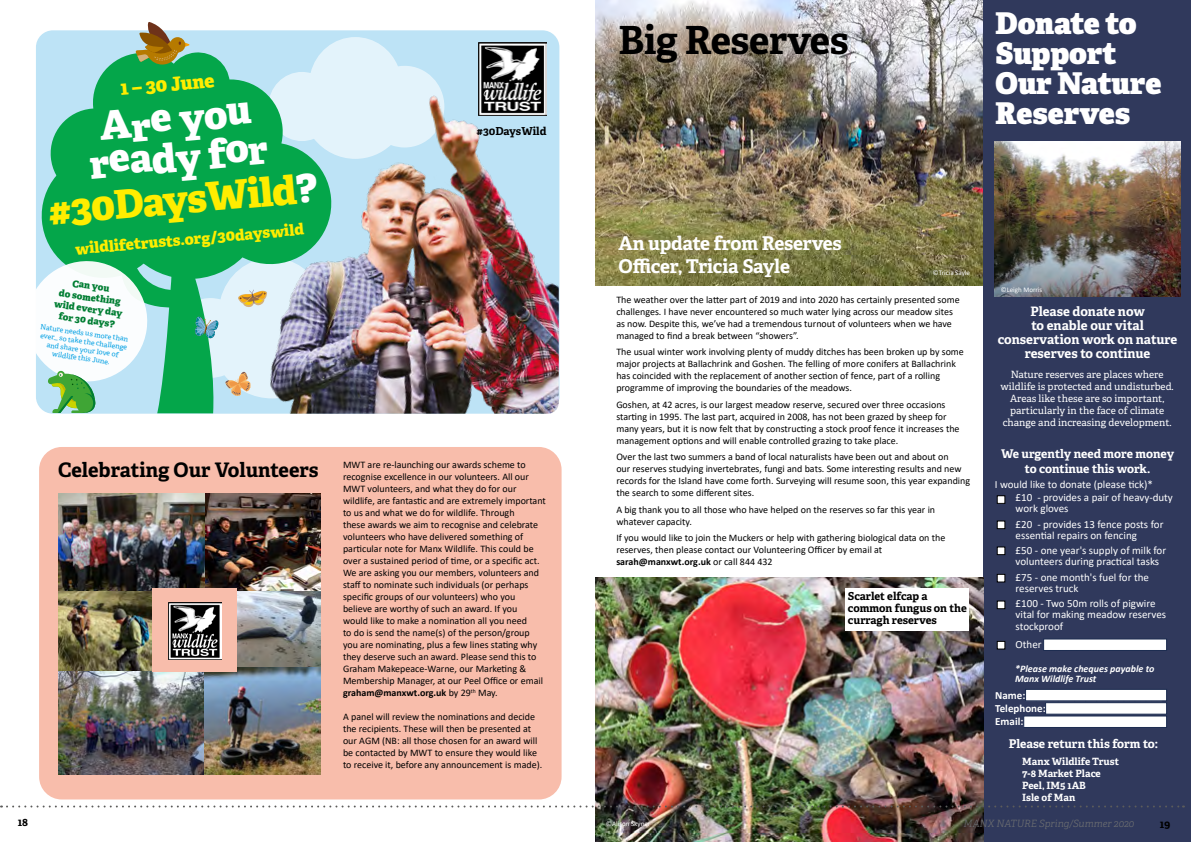
<style>
.page{position:relative;width:1191px;height:842px;background:#fff}
.page>*{position:absolute;margin:0;border:0;box-sizing:border-box;transform-origin:0 0}
.t1{font:800 39.7px/40.4px "Adelle";color:#fff;text-align:center}
.t2{font:700 38.8px "Adelle";letter-spacing:-.015em;color:#000}
.t3{font:800 30px/30px "Adelle";letter-spacing:-.005em;color:#fff}
.t4{font:700 20px "Adelle";letter-spacing:-.005em;color:#000}
.t5{font:800 19.2px "Adelle";color:#ffed00}
.t6{font:700 19px/23px "Adelle";letter-spacing:-.01em;color:#fff}
.t7{font:800 15.5px "Adelle";color:#ffed00}
.t8{font:700 13px/14px "Adelle";letter-spacing:-.005em;color:#fff;text-align:center}
.t9{font:700 12px/14.4px "Adelle";letter-spacing:-.005em;color:#fff;text-align:center}
.t10{font:11px/15.5px "Calibri";color:#fff}
.t11{font:700 11px/12px "Adelle";color:#000}
.t12{font:10px/12px "Calibri";color:#000}
.t13{font:10px/12px "Adelle";color:#fff;text-align:center}
.t14{font:700 10px/12px "Adelle";color:#fff}
.t15{font:italic 700 10px/10px "Calibri";color:#fff}
.t16{font:italic 300 10px "Adelle";color:#6c6e71}
.t17{font:800 9.6px/11.5px "Adelle";color:#007d32;text-align:center}
.t18{font:7px/8.4px "Adelle";color:#009fe3;text-align:center}
.t19{font:7px "Calibri";color:#fff}
.s1{color:#ffed00}
.s2{font-weight:700}
</style>
<div class="page">
<img style="left:595px;top:0;width:388px;height:285px">
<div style="left:983px;top:0;width:208px;height:842px;background:#30395c"></div>
<img style="left:994px;top:141px;width:186px;height:156px">
<div style="left:997px;top:496px;width:8px;height:7px;background:#fff"></div>
<div style="left:997px;top:495px;width:8px;height:9px;border:1px solid #000"></div>
<div style="left:997px;top:521px;width:8px;height:8px;background:#fff"></div>
<div style="left:997px;top:521px;width:8px;height:8px;border:1px solid #000"></div>
<div style="left:997px;top:547px;width:8px;height:8px;background:#fff"></div>
<div style="left:997px;top:547px;width:8px;height:8px;border:1px solid #000"></div>
<div style="left:997px;top:574px;width:8px;height:8px;background:#fff"></div>
<div style="left:997px;top:574px;width:8px;height:8px;border:1px solid #000"></div>
<div style="left:997px;top:601px;width:8px;height:8px;background:#fff"></div>
<div style="left:997px;top:601px;width:8px;height:8px;border:1px solid #000"></div>
<div style="left:997px;top:641px;width:8px;height:8px;background:#fff"></div>
<div style="left:997px;top:641px;width:8px;height:8px;border:1px solid #000"></div>
<img style="left:595px;top:577px;width:388px;height:265px">
<div style="left:845px;top:588px;width:124px;height:43px;background:#fff"></div>
<div style="left:1043px;top:638px;width:124px;height:13px;background:#fff;border:1px solid #1d2d51"></div>
<div style="left:1025px;top:689px;width:142px;height:12px;background:#fff;border:1px solid #1d2d51"></div>
<div style="left:1045px;top:702px;width:122px;height:13px;background:#fff;border:1px solid #1d2d51"></div>
<div style="left:1023px;top:715px;width:144px;height:13px;background:#fff;border:1px solid #1d2d51"></div>
<svg style="left:1px;top:805px;width:1183px;height:2px"></svg>
<div style="left:39px;top:447px;width:522px;height:352px;background:#f8bdab;border-radius:23px"></div>
<img style="left:59px;top:493px;width:261px;height:98px">
<img style="left:59px;top:591px;width:92px;height:81px">
<img style="left:59px;top:672px;width:146px;height:103px">
<img style="left:205px;top:667px;width:115px;height:108px">
<img style="left:237px;top:591px;width:83px;height:76px">
<div style="left:152px;top:589px;width:84px;height:83px;background:#f8bdab"></div>
<img style="left:168px;top:602px;width:53px;height:58px">
<img style="left:224px;top:87px;width:335px;height:327px">
<img style="left:36px;top:22px;width:408px;height:391px">
<img style="left:478px;top:43px;width:68px;height:73px">
<h3 class="t5" style="left:119px;top:74px;width:96px;rotate:-5deg">1 – 30 June</h3>
<h1 class="t1" style="left:39px;top:108px;width:272px;rotate:-5deg">Are you ready for <span class="s1">#30DaysWild</span>?</h1>
<h3 class="t7" style="left:74px;top:237px;width:231px;rotate:-5deg">wildlifetrusts.org/30dayswild</h3>
<p class="t17" style="left:58px;top:275px;width:70px;rotate:8deg">Can you<br>do something wild every day for 30 days?</p>
<p class="t18" style="left:41px;top:322px;width:90px;rotate:8deg">Nature needs us more than ever… so take the challenge and share your love of wildlife this June.</p>
<p class="t11" style="left:476px;top:125px;width:71px">#30DaysWild</p>
<h3 class="t4" style="left:58px;top:456px;width:262px">Celebrating Our Volunteers</h3>
<p class="t12" style="left:343px;top:458px;width:204px">MWT are re-launching our awards scheme to recognise excellence in our volunteers. All our MWT volunteers, and what they do for our wildlife, are fantastic and are extremely important to us and what we do for wildlife. Through<br>these awards we aim to recognise and celebrate volunteers who have delivered something of particular note for Manx Wildlife. This could be over a sustained period of time, or a specific act.<br>We are asking you our members, volunteers and staff to nominate such individuals (or perhaps specific groups of our volunteers) who you believe are worthy of such an award. If you<br>would like to make a nomination all you need<br>to do is send the name(s) of the person/group you are nominating, plus a few lines stating why they deserve such an award. Please send this to Graham Makepeace-Warne, our Marketing &amp; Membership Manager, at our Peel Office or email <span class="s2">graham@manxwt.org.uk</span> by 29<sup>th</sup> May.</p>
<p class="t12" style="left:343px;top:710px;width:201px">A panel will review the nominations and decide the recipients. These will then be presented at our AGM (NB: all those chosen for an award will be contacted by MWT to ensure they would like to receive it, before any announcement is made).</p>
<h2 class="t2" style="left:618px;top:12px;width:232px">Big Reserves</h2>
<h3 class="t3" style="left:995px;top:7px;width:168px">Donate to<br>Support<br>Our Nature<br>Reserves</h3>
<h3 class="t6" style="left:618px;top:231px;width:225px">An update from Reserves<br>Officer, Tricia Sayle</h3>
<p class="t12" style="left:616px;top:293px;width:345px">The weather over the latter part of 2019 and into 2020 has certainly presented some challenges. I have never encountered so much water lying across our meadow sites as now. Despite this, we’ve had a tremendous turnout of volunteers when we have managed to find a break between “showers”.</p>
<p class="t12" style="left:616px;top:346px;width:349px">The usual winter work involving plenty of muddy ditches has been broken up by some major projects at Ballachrink and Goshen. The felling of more conifers at Ballachrink has coincided with the replacement of another section of fence, part of a rolling programme of improving the boundaries of the meadows.</p>
<p class="t12" style="left:616px;top:398px;width:345px">Goshen, at 42 acres, is our largest meadow reserve, secured over three occasions starting in 1995. The last part, acquired in 2008, has not been grazed by sheep for many years, but it is now felt that by constructing a stock proof fence it increases the management options and will enable controlled grazing to take place.</p>
<p class="t12" style="left:616px;top:451px;width:355px">Over the last two summers a band of local naturalists have been out and about on<br>our reserves studying invertebrates, fungi and bats. Some interesting results and new records for the Island have come forth. Surveying will resume soon, this year expanding the search to some different sites.</p>
<p class="t12" style="left:616px;top:503px;width:320px">A big thank you to all those who have helped on the reserves so far this year in whatever capacity.</p>
<p class="t12" style="left:616px;top:532px;width:330px">If you would like to join the Muckers or help with gathering biological data on the reserves, then please contact our Volunteering Officer by email at <span class="s2">sarah@manxwt.org.uk</span> or call 844 432</p>
<p class="t19" style="left:933px;top:268px;width:39px">©Tricia Sayle</p>
<p class="t11" style="left:848px;top:590px;width:120px">Scarlet elfcap a common fungus on the curragh reserves</p>
<p class="t19" style="left:1001px;top:284px;width:43px">©Leigh Morris</p>
<h3 class="t8" style="left:997px;top:304px;width:181px">Please donate now<br>to enable our vital conservation work on nature reserves to continue</h3>
<p class="t13" style="left:1000px;top:368px;width:175px">Nature reserves are places where wildlife is protected and undisturbed.<br>Areas like these are so important, particularly in the face of climate change and increasing development.</p>
<p class="t9" style="left:1001px;top:446px;width:175px">We urgently need more money to continue this work.</p>
<p class="t10" style="left:1015px;top:477px;width:159px;line-height:13.7px;text-indent:-21px">I would like to donate (please tick)*<br>£10 - provides a pair of heavy-duty</p>
<p class="t10" style="left:1015px;top:501px;width:149px">work gloves<br>£20 - provides 13 fence posts for</p>
<p class="t10" style="left:1015px;top:527px;width:152px">essential repairs on fencing<br>£50 - one year's supply of milk for</p>
<p class="t10" style="left:1015px;top:554px;width:145px">volunteers during practical tasks £75 - one month's fuel for the</p>
<p class="t10" style="left:1015px;top:580px;width:141px">reserves truck<br>£100 - Two 50m rolls of pigwire</p>
<p class="t10" style="left:1015px;top:608px;width:152px;line-height:12px">vital for making meadow reserves stockproof</p>
<p class="t15" style="left:1015px;top:663px;width:141px">*Please make cheques payable to<br>Manx Wildlife Trust</p>
<p class="t9" style="left:1008px;top:736px;width:151px">Please return this form to:</p>
<p class="t14" style="left:1022px;top:755px;width:98px">Manx Wildlife Trust<br>7-8 Market Place<br>Peel, IM5 1AB<br>Isle of Man</p>
<p class="t11" style="left:18px;top:815px;width:12px">18</p>
<p class="t16" style="left:963px;top:816px;width:172px">MANX NATURE Spring/Summer 2020</p>
<p class="t11" style="left:1159px;top:817px;width:12px">19</p>
<p class="t19" style="left:606px;top:819px;width:45px">©Alison Skyner</p>
</div>
